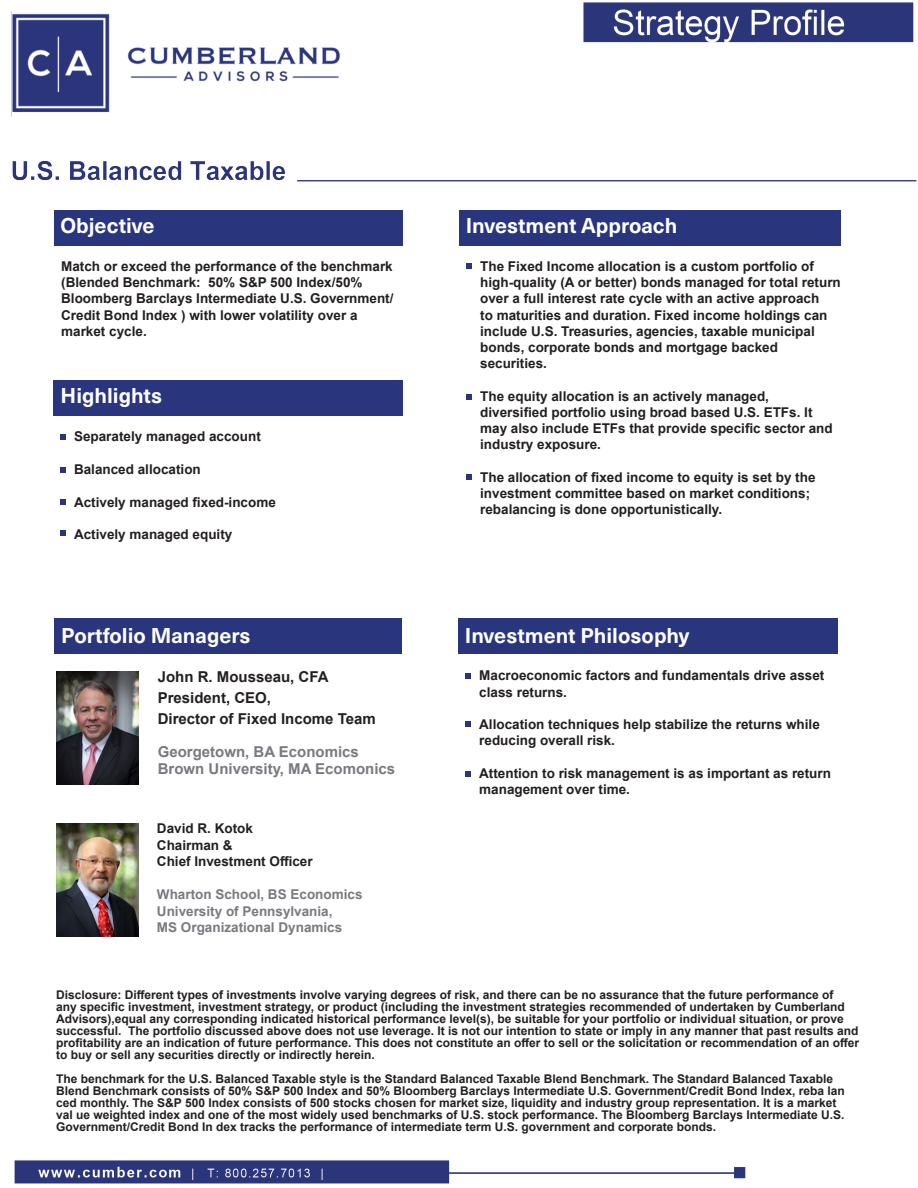
<style>
.page{position:relative;width:918px;height:1188px;background:#fff}
.page>*{position:absolute;margin:0;border:0;box-sizing:border-box;transform-origin:0 0}
.t1{font:700 21px "Neue Haas Unica W1 G";color:#fff}
.t2{font:700 15px "Arial";color:#231f20}
.t3{font:700 15px "Arial";color:#787a7f}
.t4{font:700 13.5px/16.2px "Arial";color:#231f20}
.t5{font:700 13.5px "Arial";color:#787a7f}
.t6{font:700 12px/12px "Arial";color:#231f20}
</style>
<div class="page">
<img style="left:11px;top:2px;width:906px;height:1182px">
<div style="left:54px;top:210px;width:349px;height:35px;background:#29357d"></div>
<div style="left:54px;top:618px;width:348px;height:36px;background:#29357d"></div>
<img style="left:56px;top:671px;width:82px;height:114px">
<img style="left:56px;top:823px;width:82px;height:114px">
<div style="left:460px;top:210px;width:381px;height:35px;background:#29357d"></div>
<div style="left:458px;top:618px;width:380px;height:36px;background:#29357d"></div>
<svg style="left:466px;top:673px;width:5px;height:6px"></svg>
<svg style="left:466px;top:722px;width:5px;height:5px"></svg>
<svg style="left:466px;top:771px;width:5px;height:6px"></svg>
<div style="left:54px;top:380px;width:349px;height:36px;background:#29357d"></div>
<svg style="left:60px;top:434px;width:6px;height:6px"></svg>
<svg style="left:60px;top:467px;width:6px;height:6px"></svg>
<svg style="left:60px;top:500px;width:6px;height:5px"></svg>
<svg style="left:60px;top:531px;width:6px;height:5px"></svg>
<svg style="left:467px;top:263px;width:5px;height:5px"></svg>
<svg style="left:467px;top:394px;width:5px;height:5px"></svg>
<svg style="left:467px;top:474px;width:5px;height:5px"></svg>
<p class="t1" style="left:61px;top:210px;width:96px">Objective</p>
<p class="t4" style="left:61px;top:258px;width:334px">Match or exceed the performance of the benchmark (Blended Benchmark: 50% S&amp;P 500 Index/50% Bloomberg Barclays Intermediate U.S. Government/ Credit Bond Index ) with lower volatility over a</p>
<p class="t4" style="left:61px;top:323px;width:87px">market cycle.</p>
<p class="t1" style="left:61px;top:380px;width:103px">Highlights</p>
<p class="t4" style="left:74px;top:429px;width:188px">Separately managed account</p>
<p class="t4" style="left:74px;top:461px;width:128px">Balanced allocation</p>
<p class="t4" style="left:74px;top:494px;width:203px">Actively managed fixed-income</p>
<p class="t4" style="left:74px;top:526px;width:160px">Actively managed equity</p>
<p class="t1" style="left:61px;top:620px;width:191px">Portfolio Managers</p>
<p class="t2" style="left:158px;top:666px;width:172px">John R. Mousseau, CFA</p>
<p class="t2" style="left:158px;top:687px;width:115px">President, CEO,</p>
<p class="t2" style="left:158px;top:708px;width:220px">Director of Fixed Income Team</p>
<p class="t3" style="left:158px;top:741px;width:203px">Georgetown, BA Economics</p>
<p class="t3" style="left:158px;top:758px;width:239px">Brown University, MA Ecomonics</p>
<p class="t4" style="left:157px;top:820px;width:98px">David R. Kotok</p>
<p class="t4" style="left:157px;top:837px;width:77px">Chairman &amp;</p>
<p class="t4" style="left:157px;top:853px;width:157px">Chief Investment Officer</p>
<p class="t5" style="left:157px;top:885px;width:207px">Wharton School, BS Economics</p>
<p class="t5" style="left:157px;top:901px;width:177px">University of Pennsylvania,</p>
<p class="t5" style="left:157px;top:918px;width:187px">MS Organizational Dynamics</p>
<p class="t1" style="left:466px;top:210px;width:213px">Investment Approach</p>
<p class="t4" style="left:480px;top:258px;width:362px;text-indent:-14px">• The Fixed Income allocation is a custom portfolio of high-quality (A or better) bonds managed for total return over a full interest rate cycle with an active approach<br>to maturities and duration. Fixed income holdings can include U.S. Treasuries, agencies, taxable municipal bonds, corporate bonds and mortgage backed</p>
<p class="t4" style="left:480px;top:355px;width:68px">securities.</p>
<p class="t4" style="left:467px;top:388px;width:304px">• The equity allocation is an actively managed,</p>
<p class="t4" style="left:480px;top:404px;width:334px">diversified portfolio using broad based U.S. ETFs. It</p>
<p class="t4" style="left:480px;top:420px;width:354px">may also include ETFs that provide specific sector and</p>
<p class="t4" style="left:480px;top:436px;width:122px">industry exposure.</p>
<p class="t4" style="left:480px;top:469px;width:337px;text-indent:-14px">• The allocation of fixed income to equity is set by the investment committee based on market conditions; rebalancing is done opportunistically.</p>
<p class="t1" style="left:465px;top:620px;width:226px">Investment Philosophy</p>
<p class="t4" style="left:479px;top:668px;width:347px;text-indent:-14px">• Macroeconomic factors and fundamentals drive asset class returns.</p>
<p class="t4" style="left:479px;top:716px;width:342px;text-indent:-14px">• Allocation techniques help stabilize the returns while reducing overall risk.</p>
<p class="t4" style="left:479px;top:765px;width:353px;text-indent:-14px">• Attention to risk management is as important as return management over time.</p>
<p class="t6" style="left:56px;top:989px;width:804px">Disclosure: Different types of investments involve varying degrees of risk, and there can be no assurance that the future performance of<br>any specific investment, investment strategy, or product (including the investment strategies recommended of undertaken by Cumberland Advisors),equal any corresponding indicated historical performance level(s), be suitable for your portfolio or individual situation, or prove successful. The portfolio discussed above does not use leverage. It is not our intention to state or imply in any manner that past results and</p>
<p class="t6" style="left:56px;top:1037px;width:804px">profitability are an indication of future performance. This does not constitute an offer to sell or the solicitation or recommendation of an offer to buy or sell any securities directly or indirectly herein.</p>
<p class="t6" style="left:56px;top:1073px;width:790px">The benchmark for the U.S. Balanced Taxable style is the Standard Balanced Taxable Blend Benchmark. The Standard Balanced Taxable Blend Benchmark consists of 50% S&amp;P 500 Index and 50% Bloomberg Barclays Intermediate U.S. Government/Credit Bond Index, reba lan ced monthly. The S&amp;P 500 Index consists of 500 stocks chosen for market size, liquidity and industry group representation. It is a market val ue weighted index and one of the most widely used benchmarks of U.S. stock performance. The Bloomberg Barclays Intermediate U.S.<br>Government/Credit Bond In dex tracks the performance of intermediate term U.S. government and corporate bonds.</p>
</div>
